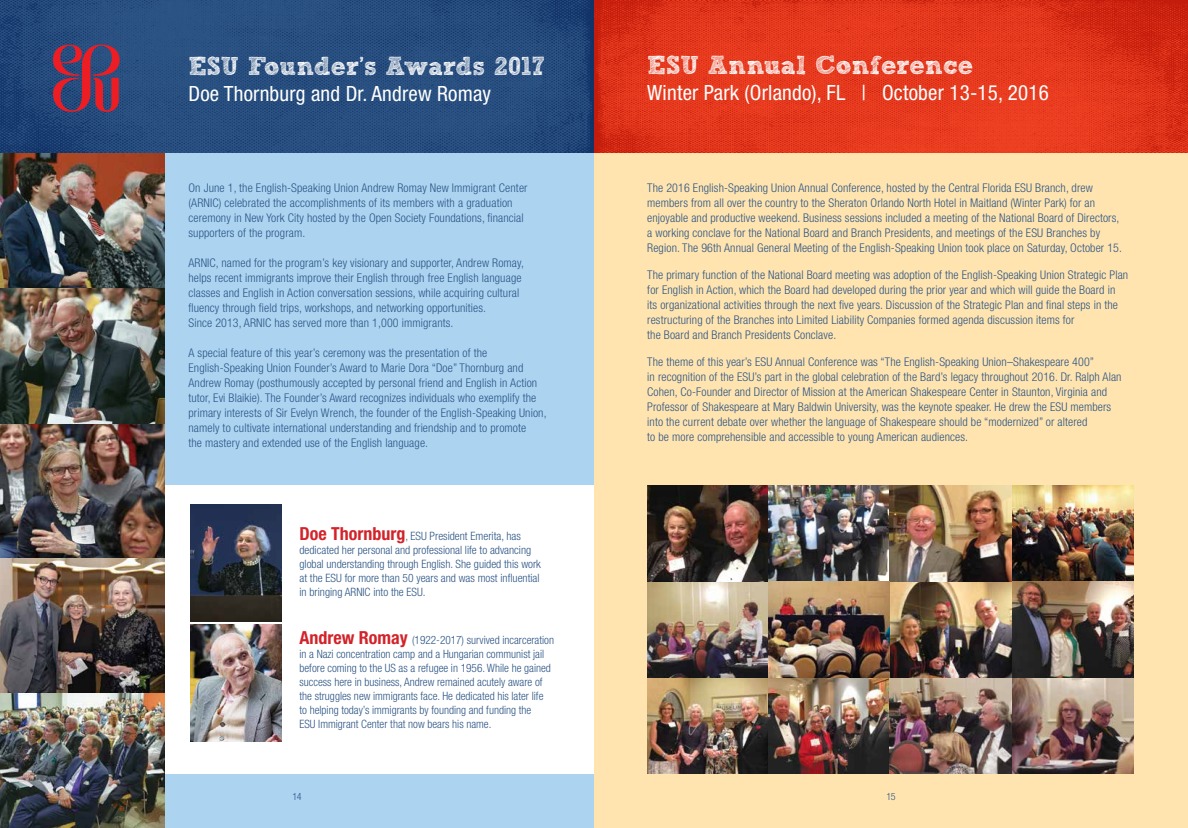
<style>
.page{position:relative;width:1188px;height:828px;background:#fff}
.page>*{position:absolute;margin:0;border:0;box-sizing:border-box;transform-origin:0 0}
.t1{font:700 26px "Sketch Block";color:#fff}
.t2{font:condensed 21px "Helvetica Neue";letter-spacing:.01em;color:#fff}
.t3{font:300 condensed 12px/15px "Helvetica Neue";letter-spacing:.01em;color:#2d5585}
.t4{font:300 condensed 11.5px/14px "Helvetica Neue";color:#2d5585}
.t5{font:300 condensed 10px "Helvetica Neue";color:#2d5585}
.s1{font-weight:700;font-size:18px;color:#d2232a}
</style>
<div class="page">
<img style="left:594px;top:0;width:594px;height:153px">
<svg style="left:0;top:0;width:594px;height:153px;fill:#284f7f"></svg>
<div style="left:0;top:153px;width:594px;height:675px;background:#acd4f1"></div>
<div style="left:159px;top:485px;width:435px;height:289px;background:#fff"></div>
<img style="left:0;top:153px;width:165px;height:675px">
<div style="left:594px;top:153px;width:594px;height:675px;background:#ffe4af"></div>
<img style="left:647px;top:485px;width:487px;height:289px">
<img style="left:191px;top:505px;width:90px;height:116px">
<img style="left:191px;top:625px;width:90px;height:117px">
<svg style="left:52px;top:44px;width:68px;height:68px"></svg>
<h1 class="t1" style="left:188px;top:50px;width:358px">ESU Founder’s Awards 2017</h1>
<h2 class="t2" style="left:188px;top:81px;width:304px">Doe Thornburg and Dr. Andrew Romay</h2>
<p class="t3" style="left:188px;top:181px;width:341px">On June 1, the English-Speaking Union Andrew Romay New Immigrant Center (ARNIC) celebrated the accomplishments of its members with a graduation ceremony in New York City hosted by the Open Society Foundations, financial supporters of the program.</p>
<p class="t3" style="left:188px;top:256px;width:337px">ARNIC, named for the program’s key visionary and supporter, Andrew Romay, helps recent immigrants improve their English through free English language classes and English in Action conversation sessions, while acquiring cultural fluency through field trips, workshops, and networking opportunities.<br>Since 2013, ARNIC has served more than 1,000 immigrants.</p>
<p class="t3" style="left:188px;top:346px;width:360px">A special feature of this year’s ceremony was the presentation of the English-Speaking Union Founder’s Award to Marie Dora “Doe” Thornburg and Andrew Romay (posthumously accepted by personal friend and English in Action tutor, Evi Blaikie). The Founder’s Award recognizes individuals who exemplify the primary interests of Sir Evelyn Wrench, the founder of the English-Speaking Union, namely to cultivate international understanding and friendship and to promote<br>the mastery and extended use of the English language.</p>
<p class="t4" style="left:300px;top:528px;width:243px"><span class="s1">Doe Thornburg</span>, ESU President Emerita, has dedicated her personal and professional life to advancing global understanding through English. She guided this work at the ESU for more than 50 years and was most influential in bringing ARNIC into the ESU.</p>
<p class="t4" style="left:300px;top:632px;width:256px"><span class="s1">Andrew Romay</span> (1922-2017) survived incarceration in a Nazi concentration camp and a Hungarian communist jail before coming to the US as a refugee in 1956. While he gained success here in business, Andrew remained acutely aware of the struggles new immigrants face. He dedicated his later life<br>to helping today’s immigrants by founding and funding the<br>ESU Immigrant Center that now bears his name.</p>
<h1 class="t1" style="left:647px;top:48px;width:328px">ESU Annual Conference</h1>
<h2 class="t2" style="left:647px;top:80px;width:403px">Winter Park (Orlando), FL | October 13-15, 2016</h2>
<p class="t3" style="left:647px;top:181px;width:476px">The 2016 English-Speaking Union Annual Conference, hosted by the Central Florida ESU Branch, drew members from all over the country to the Sheraton Orlando North Hotel in Maitland (Winter Park) for an enjoyable and productive weekend. Business sessions included a meeting of the National Board of Directors, a working conclave for the National Board and Branch Presidents, and meetings of the ESU Branches by Region. The 96th Annual General Meeting of the English-Speaking Union took place on Saturday, October 15.</p>
<p class="t3" style="left:647px;top:268px;width:482px">The primary function of the National Board meeting was adoption of the English-Speaking Union Strategic Plan for English in Action, which the Board had developed during the prior year and which will guide the Board in its organizational activities through the next five years. Discussion of the Strategic Plan and final steps in the restructuring of the Branches into Limited Liability Companies formed agenda discussion items for<br>the Board and Branch Presidents Conclave.</p>
<p class="t3" style="left:647px;top:355px;width:476px">The theme of this year’s ESU Annual Conference was “The English-Speaking Union–Shakespeare 400”<br>in recognition of the ESU’s part in the global celebration of the Bard’s legacy throughout 2016. Dr. Ralph Alan Cohen, Co-Founder and Director of Mission at the American Shakespeare Center in Staunton, Virginia and Professor of Shakespeare at Mary Baldwin University, was the keynote speaker. He drew the ESU members into the current debate over whether the language of Shakespeare should be “modernized” or altered<br>to be more comprehensible and accessible to young American audiences.</p>
<p class="t5" style="left:292px;top:791px;width:11px">14</p>
<p class="t5" style="left:886px;top:791px;width:11px">15</p>
</div>
